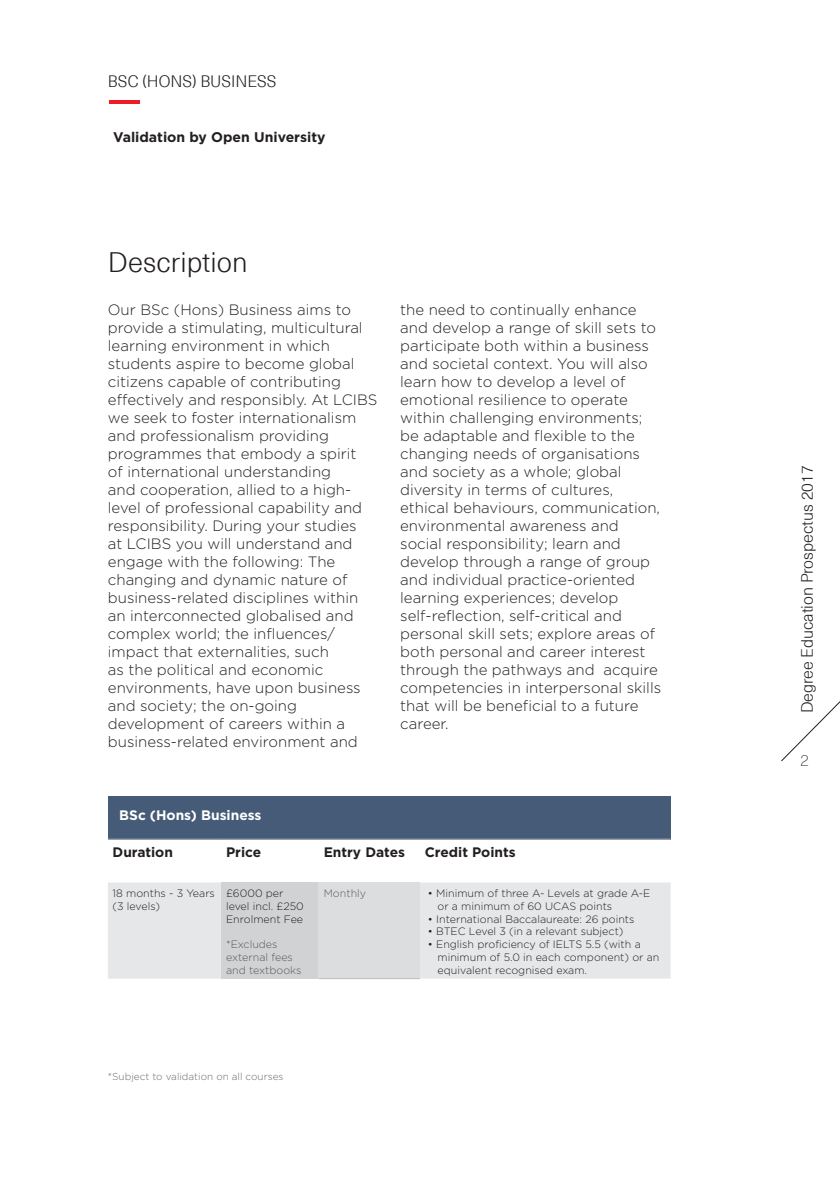
<style>
.page{position:relative;width:840px;height:1191px;background:#fff}
.page>*{position:absolute;margin:0;border:0;box-sizing:border-box;transform-origin:0 0}
.t1{font:300 27.6px "Neue Haas Unica Pro";color:#231f20}
.t2{font:300 16.2px "Neue Haas Unica Pro";color:#231f20}
.t3{font:300 16px "Neue Haas Unica Pro";color:#231f20}
.t4{font:100 16px "Neue Haas Unica Pro";color:#231f20}
.t5{font:300 15px/18px "Gotham";color:#231f20}
.t6{font:700 14px "Gotham";color:#231f20}
.t7{font:700 13.8px "Gotham";color:#231f20}
.t8{font:700 13.8px "Gotham";color:#fff}
.t9{font:300 10.6px/12.8px "Gotham";color:#231f20}
.t10{font:300 10.6px/12.8px "Gotham";color:#57585a}
.t11{font:300 10px "Gotham";color:#6d6b6a}
</style>
<div class="page">
<hr style="left:109px;top:101px;width:30px;height:3px;background:#ee1d23">
<div style="left:108px;top:796px;width:562px;height:43px;background:#465b77"></div>
<div style="left:108px;top:882px;width:562px;height:96px;background:#e6e7e9"></div>
<div style="left:221px;top:882px;width:98px;height:96px;background:#d1d2d4"></div>
<div style="left:319px;top:882px;width:101px;height:96px;background:#dcdddf"></div>
<hr style="left:108px;top:839px;width:113px;height:1px;background:#bcbdc0">
<hr style="left:221px;top:839px;width:98px;height:1px;background:#bcbdc0">
<hr style="left:319px;top:839px;width:101px;height:1px;background:#bcbdc0">
<hr style="left:420px;top:839px;width:250px;height:1px;background:#bcbdc0">
<hr style="left:319px;top:978px;width:101px;height:1px;background:#bcbdc0">
<svg style="left:781px;top:702px;width:58px;height:60px"></svg>
<p class="t2" style="left:108px;top:72px;width:170px">BSC (HONS) BUSINESS</p>
<p class="t6" style="left:113px;top:128px;width:214px">Validation by Open University</p>
<h1 class="t1" style="left:108px;top:246px;width:141px">Description</h1>
<p class="t5" style="left:108px;top:300px;width:271px">Our BSc (Hons) Business aims to provide a stimulating, multicultural learning environment in which students aspire to become global citizens capable of contributing effectively and responsibly. At LCIBS we seek to foster internationalism and professionalism providing programmes that embody a spirit<br>of international understanding<br>and cooperation, allied to a high&shy;level of professional capability and responsibility. During your studies<br>at LCIBS you will understand and engage with the following: The changing and dynamic nature of business-related disciplines within an interconnected globalised and complex world; the influences/ impact that externalities, such<br>as the political and economic environments, have upon business and society; the on-going development of careers within a business-related environment and</p>
<p class="t5" style="left:400px;top:300px;width:262px">the need to continually enhance and develop a range of skill sets to participate both within a business and societal context. You will also learn how to develop a level of emotional resilience to operate within challenging environments; be adaptable and flexible to the changing needs of organisations and society as a whole; global diversity in terms of cultures, ethical behaviours, communication, environmental awareness and social responsibility; learn and develop through a range of group and individual practice-oriented learning experiences; develop self-reflection, self-critical and personal skill sets; explore areas of both personal and career interest through the pathways and acquire competencies in interpersonal skills that will be beneficial to a future career.</p>
<p class="t8" style="left:119px;top:807px;width:144px">BSc (Hons) Business</p>
<p class="t7" style="left:113px;top:844px;width:62px">Duration</p>
<p class="t7" style="left:226px;top:844px;width:37px">Price</p>
<p class="t7" style="left:323px;top:844px;width:83px">Entry Dates</p>
<p class="t7" style="left:424px;top:844px;width:92px">Credit Points</p>
<p class="t9" style="left:113px;top:886px;width:104px">18 months - 3 Years (3 levels)</p>
<p class="t9" style="left:226px;top:886px;width:79px">£6000 per level incl. £250<br>Enrolment Fee</p>
<p class="t10" style="left:226px;top:938px;width:77px">*Excludes external fees and textbooks</p>
<p class="t10" style="left:323px;top:886px;width:44px">Monthly</p>
<p class="t9" style="left:437px;top:886px;width:214px;text-indent:-10px">• Minimum of three A- Levels at grade A-E or a minimum of 60 UCAS points</p>
<p class="t9" style="left:427px;top:912px;width:208px">• International Baccalaureate: 26 points</p>
<p class="t9" style="left:427px;top:925px;width:197px">• BTEC Level 3 (in a relevant subject)</p>
<p class="t9" style="left:437px;top:938px;width:223px;text-indent:-10px">• English proficiency of IELTS 5.5 (with a minimum of 5.0 in each component) or an equivalent recognised exam.</p>
<p class="t11" style="left:108px;top:1070px;width:177px">*Subject to validation on all courses</p>
<p class="t3" style="left:797px;top:713px;width:249px;rotate:-90deg">Degree Education Prospectus 2017</p>
<p class="t4" style="left:799px;top:751px;width:10px">2</p>
</div>
